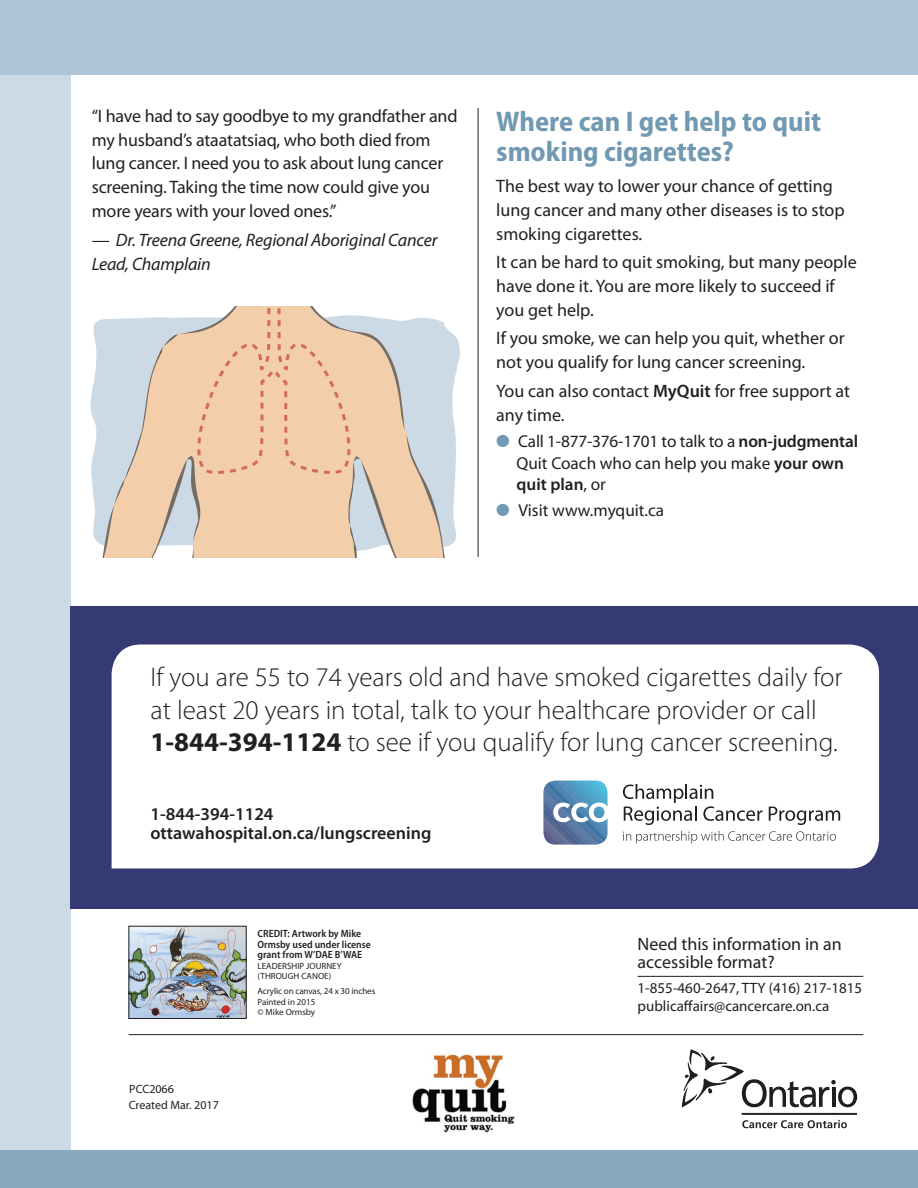
<style>
.page{position:relative;width:918px;height:1188px;background:#fff}
.page>*{position:absolute;margin:0;border:0;box-sizing:border-box;transform-origin:0 0}
.t1{font:700 semi-condensed 28.5px/30px "Myriad Pro";color:#7199b1}
.t2{font:300 27px/32.4px "Myriad Pro";color:#231f20}
.t3{font:18px/24px "Myriad Pro";color:#231f20}
.t4{font:italic 18px/24px "Myriad Pro";letter-spacing:-.01em;color:#231f20}
.t5{font:600 18px/19.5px "Myriad Pro";color:#231f20}
.t6{font:17.25px/21.8px "Myriad Pro";color:#231f20}
.t7{font:15px/18px "Myriad Pro";color:#231f20}
.t8{font:12px/16.4px "Myriad Pro";color:#231f20}
.t9{font:600 semi-condensed 10.5px/10.5px "Myriad Pro";color:#231f20}
.t10{font:9px/10.5px "Myriad Pro";color:#231f20}
.s1{font-weight:600}
.s2{font-weight:700}
</style>
<div class="page">
<div style="left:0;top:58px;width:71px;height:1103px;background:#ccdae5"></div>
<div style="left:0;top:0;width:918px;height:75px;background:#afc4d4"></div>
<div style="left:0;top:1150px;width:918px;height:38px;background:#89a9be"></div>
<svg style="left:90px;top:327px;width:370px;height:218px"></svg>
<svg style="left:94px;top:320px;width:357px;height:227px;background:#d0dde7"></svg>
<svg style="left:101px;top:306px;width:345px;height:251px;background:#e6cfba"></svg>
<hr style="left:478px;top:108px;width:1px;height:449px;background:#231f20">
<div style="left:71px;top:606px;width:847px;height:303px;background:#363a74"></div>
<div style="left:112px;top:645px;width:767px;height:223px;background:#fff"></div>
<svg style="left:544px;top:781px;width:63px;height:64px;background:#6d96b9"></svg>
<svg style="left:623px;top:784px;width:139px;height:41px;background:#d8d8d8"></svg>
<svg style="left:769px;top:807px;width:71px;height:18px"></svg>
<svg style="left:623px;top:831px;width:213px;height:12px;background:#e2e2e2"></svg>
<svg style="left:682px;top:1049px;width:175px;height:58px"></svg>
<svg style="left:742px;top:1120px;width:105px;height:8px"></svg>
<hr style="left:742px;top:1113px;width:115px;height:2px;background:#231f20">
<img style="left:131px;top:928px;width:113px;height:89px">
<div style="left:129px;top:926px;width:117px;height:93px;border:1px solid #231f20"></div>
<hr style="left:638px;top:976px;width:225px;height:1px;background:#231f20">
<hr style="left:129px;top:1034px;width:734px;height:1px;background:#231f20">
<img style="left:412px;top:1054px;width:103px;height:79px">
<p class="t3" style="left:92px;top:103px;width:367px">“I have had to say goodbye to my grandfather and my husband’s ataatatsiaq, who both died from lung cancer. I need you to ask about lung cancer screening. Taking the time now could give you more years with your loved ones.”</p>
<p class="t4" style="left:92px;top:227px;width:347px">— Dr. Treena Greene, Regional Aboriginal Cancer<br>Lead, Champlain</p>
<h2 class="t1" style="left:496px;top:107px;width:326px">Where can I get help to quit smoking cigarettes?</h2>
<p class="t3" style="left:496px;top:174px;width:350px">The best way to lower your chance of getting lung cancer and many other diseases is to stop smoking cigarettes.</p>
<p class="t3" style="left:496px;top:250px;width:362px">It can be hard to quit smoking, but many people have done it. You are more likely to succeed if you get help.</p>
<p class="t3" style="left:496px;top:326px;width:350px">If you smoke, we can help you quit, whether or not you qualify for lung cancer screening.</p>
<p class="t3" style="left:496px;top:378px;width:355px">You can also contact <span class="s1">MyQuit</span> for free support at any time.</p>
<p class="t6" style="left:517px;top:430px;width:343px">Call 1-877-376-1701 to talk to a <span class="s1">non-judgmental<br></span>Quit Coach who can help you make <span class="s1">your own quit plan</span>, or</p>
<p class="t6" style="left:519px;top:500px;width:147px">Visit www.myquit.ca</p>
<p class="t2" style="left:151px;top:661px;width:693px">If you are 55 to 74 years old and have smoked cigarettes daily for at least 20 years in total, talk to your healthcare provider or call<br><span class="s2">1-844-394-1124</span> to see if you qualify for lung cancer screening.</p>
<p class="t5" style="left:151px;top:804px;width:282px">1-844-394-1124 ottawahospital.on.ca/lungscreening</p>
<p class="t8" style="left:129px;top:1080px;width:92px">PCC2066<br>Created Mar. 2017</p>
<p class="t9" style="left:258px;top:929px;width:115px">CREDIT: Artwork by Mike<br>Ormsby used under license grant from W’DAE B’WAE</p>
<p class="t10" style="left:258px;top:960px;width:86px">LEADERSHIP JOURNEY (THROUGH CANOE)</p>
<p class="t10" style="left:258px;top:986px;width:119px">Acrylic on canvas, 24 x 30 inches<br>Painted in 2015<br>© Mike Ormsby</p>
<p class="t3" style="left:638px;top:934px;width:206px;line-height:18px">Need this information in an accessible format?</p>
<p class="t7" style="left:638px;top:978px;width:226px">1-855-460-2647, TTY (416) 217-1815 publicaffairs@cancercare.on.ca</p>
</div>
